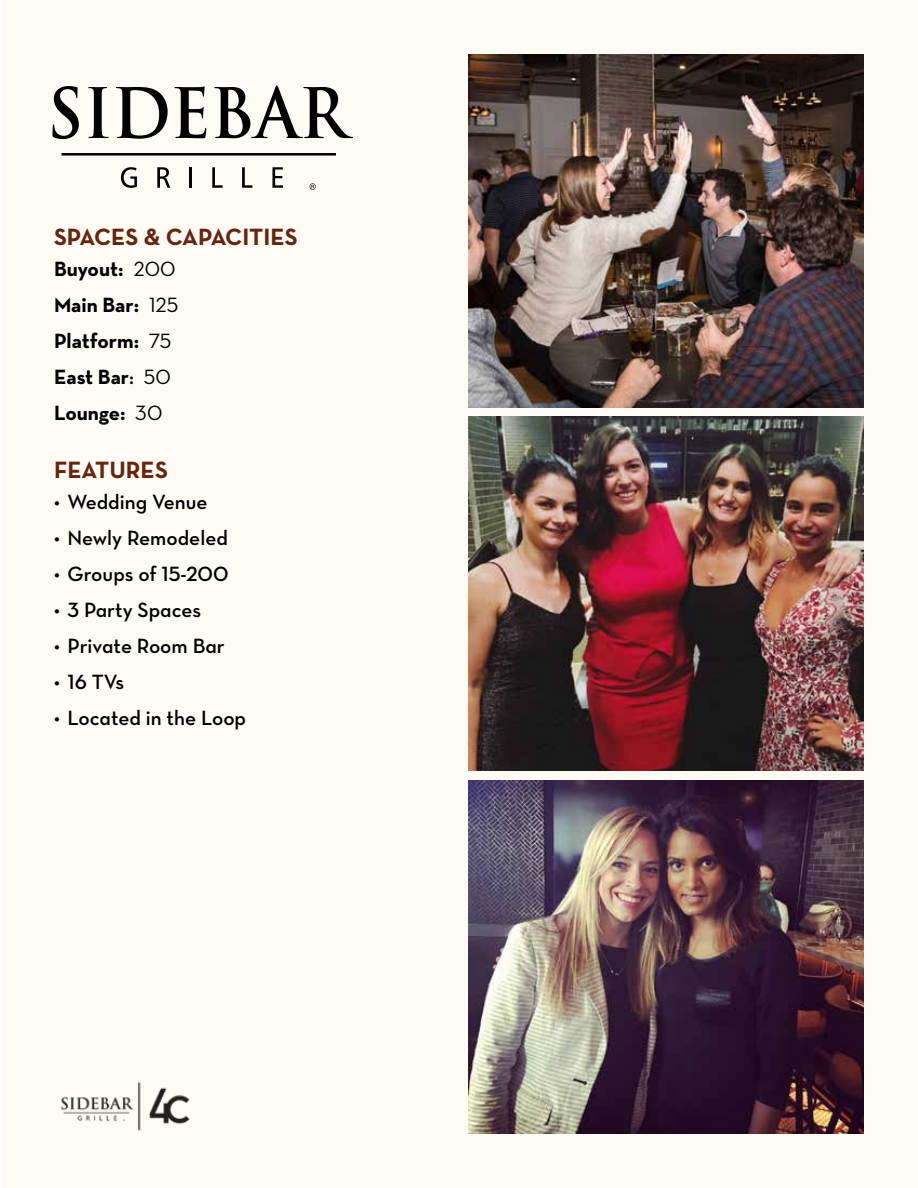
<style>
.page{position:relative;width:918px;height:1188px;background:#fff}
.page>*{position:absolute;margin:0;border:0;box-sizing:border-box;transform-origin:0 0}
.t1{font:700 24px "Neutra Text";color:#65250f}
.t2{font:21px "Neutra Text Demi Alt";color:#000}
.t3{font:700 21px/36px "Neutra Text";color:#000}
.s1{font-family:"Neutra Text Book Alt";font-weight:400}
.s2{font-family:"Neutra Text Demi Alt";font-weight:400}
</style>
<div class="page">
<div style="left:1px;top:0;width:917px;height:1188px;background:#fefbf5"></div>
<svg style="left:53px;top:86px;width:26px;height:53px"></svg>
<svg style="left:88px;top:87px;width:21px;height:51px"></svg>
<svg style="left:116px;top:87px;width:52px;height:52px"></svg>
<svg style="left:174px;top:86px;width:32px;height:52px"></svg>
<svg style="left:214px;top:86px;width:139px;height:52px"></svg>
<hr style="left:62px;top:153px;width:274px;height:3px;background:#000">
<svg style="left:121px;top:167px;width:16px;height:21px"></svg>
<svg style="left:157px;top:167px;width:13px;height:21px"></svg>
<hr style="left:189px;top:167px;width:3px;height:21px;background:#000">
<svg style="left:212px;top:167px;width:11px;height:21px"></svg>
<svg style="left:242px;top:167px;width:10px;height:21px"></svg>
<svg style="left:272px;top:167px;width:11px;height:21px"></svg>
<svg style="left:310px;top:183px;width:6px;height:7px"></svg>
<img style="left:468px;top:54px;width:396px;height:354px">
<img style="left:468px;top:780px;width:396px;height:354px">
<img style="left:468px;top:417px;width:396px;height:354px">
<img style="left:60px;top:1082px;width:130px;height:49px">
<p class="t1" style="left:54px;top:222px;width:245px">SPACES &amp; CAPACITIES</p>
<p class="t3" style="left:54px;top:251px;width:126px">Buyout: <span class="s1">200<br></span>Main Bar: <span class="s1">125<br></span>Platform: <span class="s1">75<br></span>East Bar<span class="s2">:</span> <span class="s1">50<br></span>Lounge: <span class="s1">30</span></p>
<p class="t1" style="left:54px;top:455px;width:115px">FEATURES</p>
<p class="t2" style="left:54px;top:489px;width:155px">• Wedding Venue</p>
<p class="t2" style="left:54px;top:525px;width:176px">• Newly Remodeled</p>
<p class="t2" style="left:54px;top:561px;width:176px">• Groups of 15-200</p>
<p class="t2" style="left:54px;top:597px;width:149px">• 3 Party Spaces</p>
<p class="t2" style="left:54px;top:633px;width:172px">• Private Room Bar</p>
<p class="t2" style="left:54px;top:669px;width:72px">• 16 TVs</p>
<p class="t2" style="left:54px;top:705px;width:194px">• Located in the Loop</p>
</div>
